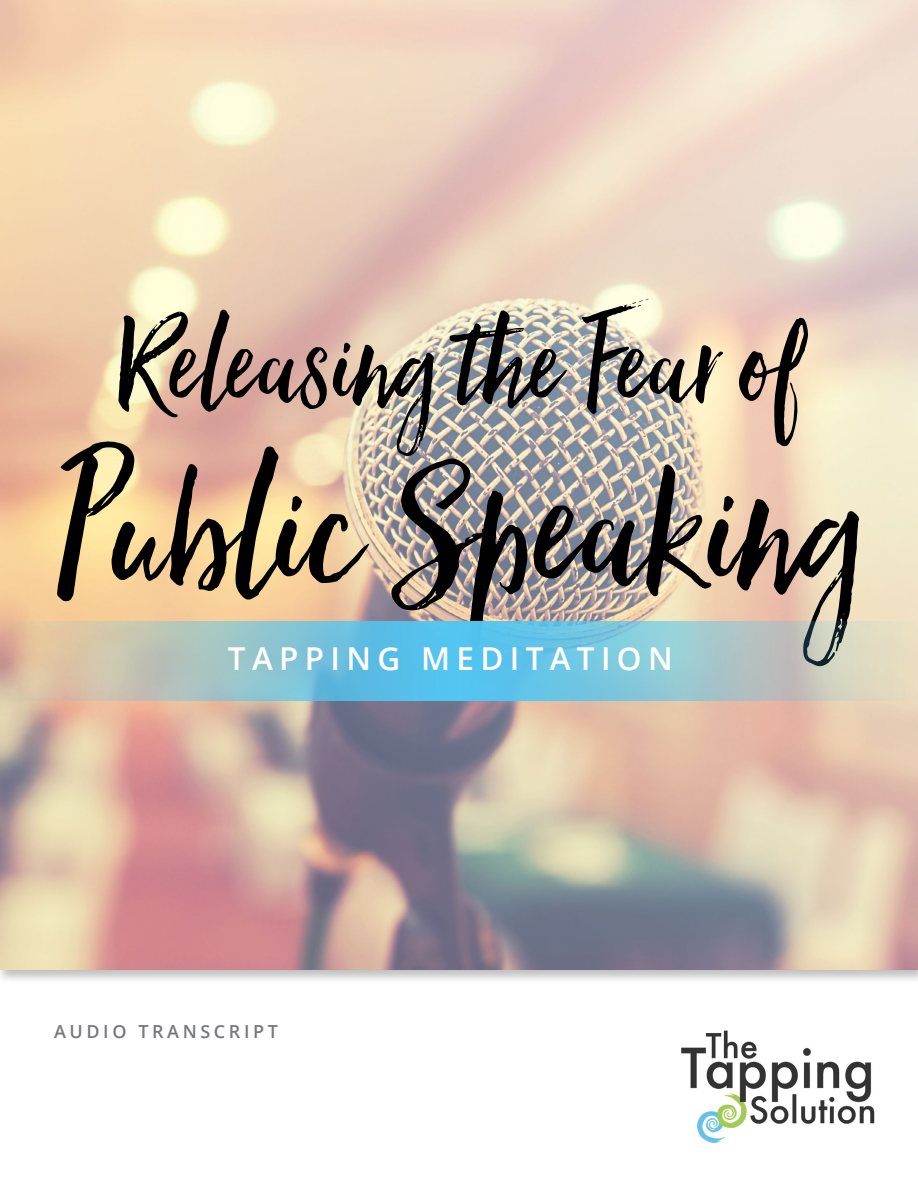
<style>
.page{position:relative;width:918px;height:1188px;background:#fff}
.page>*{position:absolute;margin:0;border:0;box-sizing:border-box;transform-origin:0 0}
.t1{font:225px "Hello Beautiful";color:#000}
.t2{font:150px "Hello Beautiful";color:#000}
.t3{font:600 31.5px "Open Sans";letter-spacing:.2em;color:#fff}
.t4{font:600 18px "Open Sans";letter-spacing:.2em;color:#77787b}
</style>
<div class="page">
<img style="left:0;top:0;width:918px;height:970px">
<img style="left:681px;top:1030px;width:194px;height:114px">
<img style="left:0;top:621px;width:918px;height:79px">
<p class="t2" style="left:116px;top:279px;width:688px">Releasing the Fear of</p>
<h1 class="t1" style="left:55px;top:401px;width:810px">Public Speaking</h1>
<p class="t3" style="left:228px;top:637px;width:446px">TAPPING MEDITATION</p>
<p class="t4" style="left:54px;top:1019px;width:226px">AUDIO TRANSCRIPT</p>
</div>
